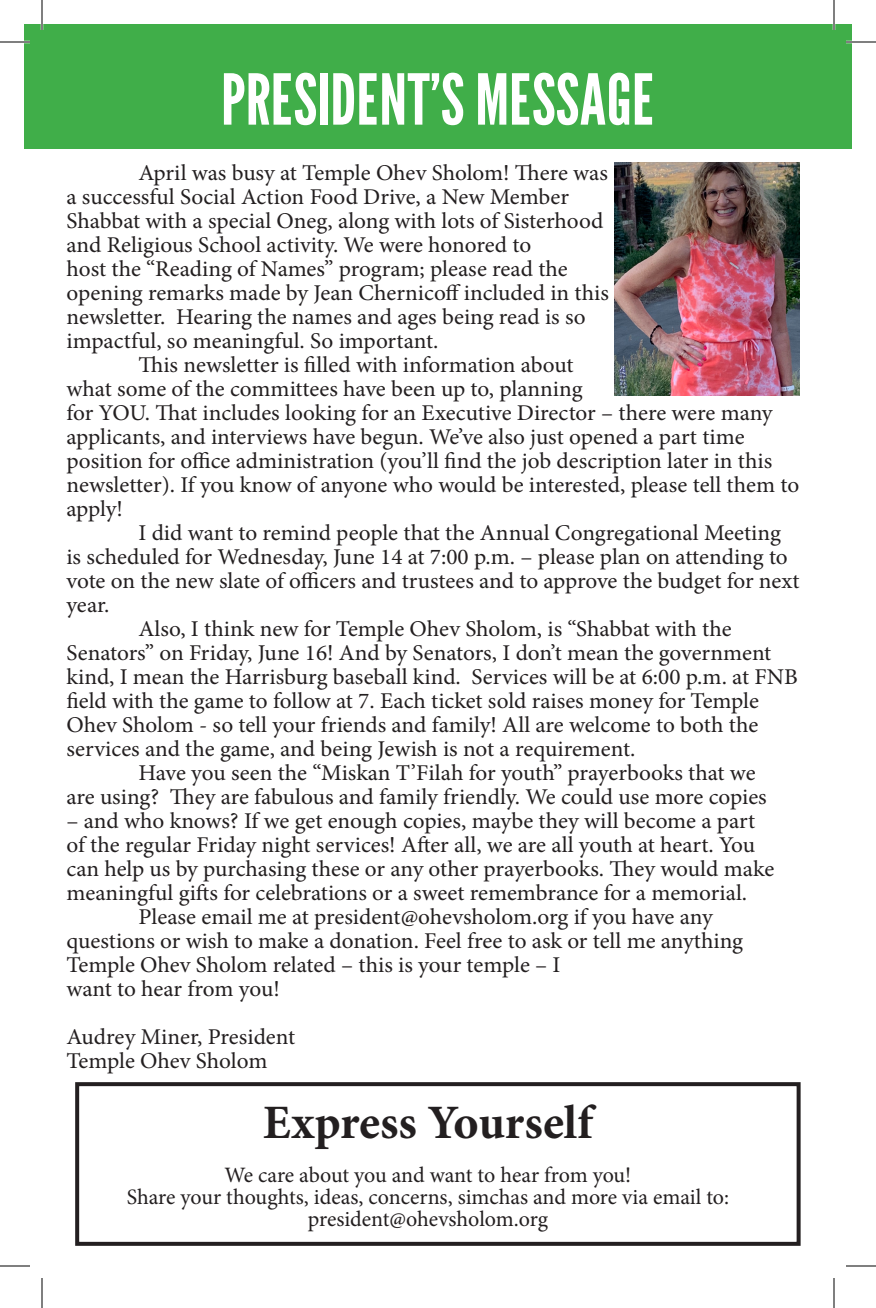
<style>
.page{position:relative;width:876px;height:1308px;background:#fff}
.page>*{position:absolute;margin:0;border:0;box-sizing:border-box;transform-origin:0 0}
.t1{font:70px "League Gothic";color:#fff}
.t2{font:700 48px "Minion Pro";color:#231f20}
.t3{font:22.6px/24px "Minion Pro";letter-spacing:-.005em;color:#231f20}
.t4{font:22px/22px "Minion Pro";letter-spacing:-.005em;color:#231f20;text-align:center}
</style>
<div class="page">
<div style="left:24px;top:24px;width:828px;height:125px;background:#40ae49"></div>
<img style="left:614px;top:163px;width:185px;height:232px">
<div style="left:75px;top:1082px;width:726px;height:164px;border:4px solid #231f20"></div>
<hr style="left:0;top:41px;width:30px;height:2px;background:#fff">
<hr style="left:846px;top:41px;width:30px;height:2px;background:#fff">
<hr style="left:41px;top:0;width:2px;height:30px;background:#fff">
<hr style="left:833px;top:0;width:2px;height:30px;background:#fff">
<hr style="left:0;top:42px;width:30px;height:1px;background:#000">
<hr style="left:846px;top:42px;width:30px;height:1px;background:#000">
<hr style="left:0;top:1266px;width:30px;height:1px;background:#000">
<hr style="left:846px;top:1266px;width:30px;height:1px;background:#000">
<hr style="left:42px;top:0;width:1px;height:30px;background:#000">
<hr style="left:42px;top:1278px;width:1px;height:30px;background:#000">
<hr style="left:834px;top:0;width:1px;height:30px;background:#000">
<hr style="left:834px;top:1278px;width:1px;height:30px;background:#000">
<p class="t1" style="left:221px;top:51px;width:435px">PRESIDENT’S MESSAGE</p>
<p class="t3" style="left:66px;top:161px;width:544px;text-indent:72px">April was busy at Temple Ohev Sholom! There was a successful Social Action Food Drive, a New Member Shabbat with a special Oneg, along with lots of Sisterhood and Religious School activity. We were honored to<br>host the “Reading of Names” program; please read the opening remarks made by Jean Chernicoff included in this newsletter. Hearing the names and ages being read is so impactful, so meaningful. So important.</p>
<p class="t3" style="left:66px;top:353px;width:734px;text-indent:72px">This newsletter is filled with information about<br>what some of the committees have been up to, planning<br>for YOU. That includes looking for an Executive Director – there were many applicants, and interviews have begun. We’ve also just opened a part time position for office administration (you’ll find the job description later in this newsletter). If you know of anyone who would be interested, please tell them to apply!</p>
<p class="t3" style="left:66px;top:521px;width:735px;text-indent:72px">I did want to remind people that the Annual Congregational Meeting is scheduled for Wednesday, June 14 at 7:00 p.m. – please plan on attending to vote on the new slate of officers and trustees and to approve the budget for next year.</p>
<p class="t3" style="left:66px;top:617px;width:733px;text-indent:72px">Also, I think new for Temple Ohev Sholom, is “Shabbat with the Senators” on Friday, June 16! And by Senators, I don’t mean the government kind, I mean the Harrisburg baseball kind. Services will be at 6:00 p.m. at FNB field with the game to follow at 7. Each ticket sold raises money for Temple Ohev Sholom - so tell your friends and family! All are welcome to both the services and the game, and being Jewish is not a requirement.</p>
<p class="t3" style="left:66px;top:761px;width:702px;text-indent:72px">Have you seen the “Miskan T’Filah for youth” prayerbooks that we are using? They are fabulous and family friendly. We could use more copies</p>
<p class="t3" style="left:66px;top:809px;width:709px">– and who knows? If we get enough copies, maybe they will become a part of the regular Friday night services! After all, we are all youth at heart. You can help us by purchasing these or any other prayerbooks. They would make meaningful gifts for celebrations or a sweet remembrance for a memorial.</p>
<p class="t3" style="left:66px;top:905px;width:678px;text-indent:72px">Please email me at president@ohevsholom.org if you have any questions or wish to make a donation. Feel free to ask or tell me anything<br>Temple Ohev Sholom related – this is your temple – I</p>
<p class="t3" style="left:66px;top:977px;width:215px">want to hear from you!</p>
<p class="t3" style="left:66px;top:1025px;width:230px">Audrey Miner, President</p>
<p class="t3" style="left:66px;top:1049px;width:202px">Temple Ohev Sholom</p>
<p class="t2" style="left:263px;top:1089px;width:332px">Express Yourself</p>
<p class="t4" style="left:225px;top:1165px;width:408px">We care about you and want to hear from you!</p>
<p class="t4" style="left:127px;top:1187px;width:604px">Share your thoughts, ideas, concerns, simchas and more via email to: president@ohevsholom.org</p>
</div>
